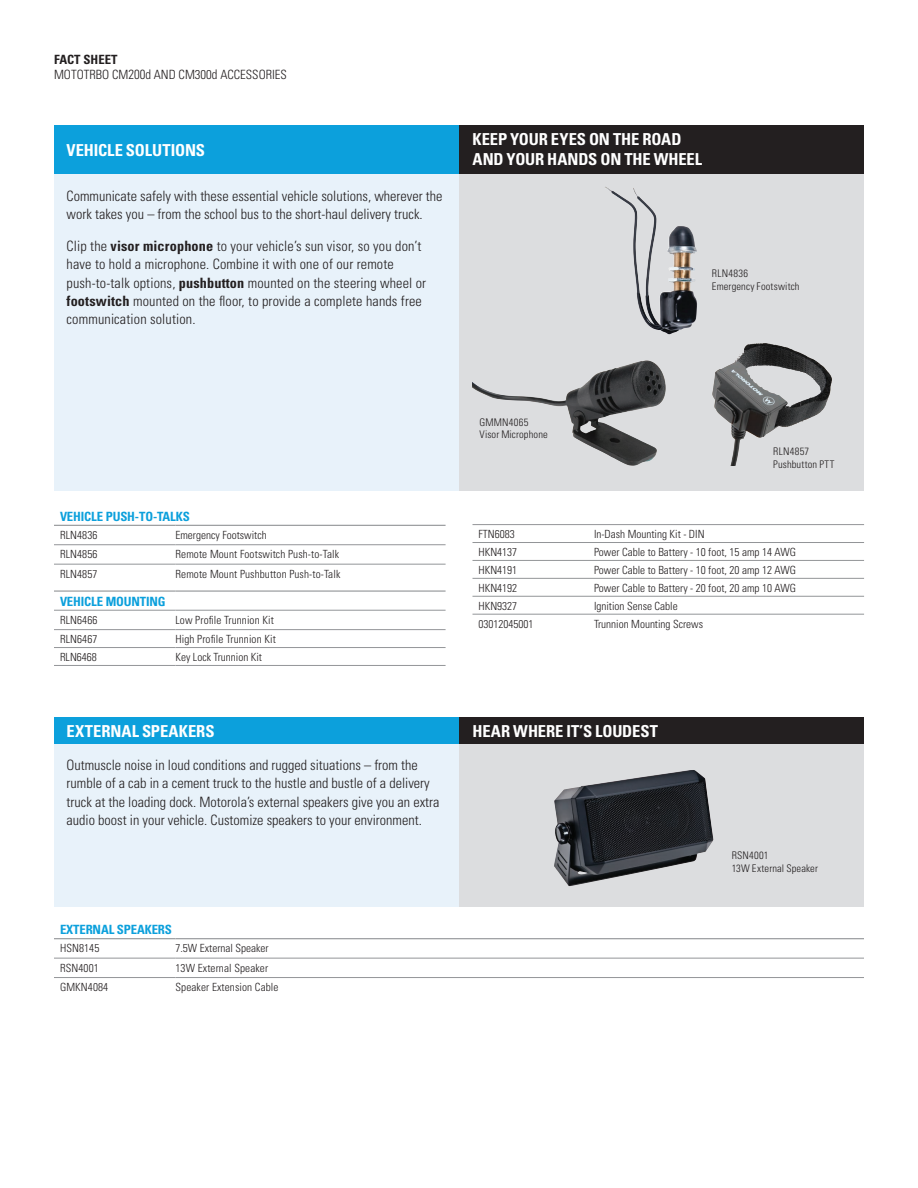
<style>
.page{position:relative;width:918px;height:1188px;background:#fff}
.page>*{position:absolute;margin:0;border:0;box-sizing:border-box;transform-origin:0 0}
.Body_copy{font:700 condensed 16.5px/19.5px "Univers";letter-spacing:-.01em;color:#fff}
.Body_copy-2{font:300 condensed 14.25px/18.3px "Univers";color:#231f20}
.Blue_Chart_Subheads{font:700 condensed 12.75px "Univers";letter-spacing:-.01em;color:#0ca0dc}
.t1{font:300 condensed 12.75px/15.3px "Univers";color:#231f20}
.Chart_Copy{font:300 condensed 11.25px "Univers";color:#231f20}
.Chart__Bold_Copy{font:300 condensed 10.5px "Univers";letter-spacing:.015em;color:#231f20}
.s1{font-weight:700}
.s2{font-size:13.2px}
</style>
<div class="page">
<div style="left:54px;top:717px;width:406px;height:190px;background:#e8f2fa"></div>
<div style="left:459px;top:717px;width:405px;height:190px;background:#dcdddf"></div>
<hr style="left:54px;top:958px;width:122px;height:1px;background:#939598">
<hr style="left:176px;top:958px;width:688px;height:1px;background:#939598">
<hr style="left:54px;top:977px;width:122px;height:1px;background:#939598">
<hr style="left:176px;top:977px;width:688px;height:1px;background:#939598">
<hr style="left:54px;top:938px;width:122px;height:1px;background:#939598">
<hr style="left:176px;top:938px;width:688px;height:1px;background:#939598">
<div style="left:54px;top:717px;width:405px;height:27px;background:#0ca0dc"></div>
<div style="left:459px;top:717px;width:405px;height:27px;background:#231f20"></div>
<img style="left:554px;top:770px;width:159px;height:116px">
<div style="left:459px;top:152px;width:405px;height:338px;background:#dcdddf"></div>
<img style="left:473px;top:360px;width:193px;height:106px">
<hr style="left:54px;top:544px;width:122px;height:1px;background:#939598">
<hr style="left:176px;top:544px;width:270px;height:1px;background:#939598">
<hr style="left:54px;top:610px;width:122px;height:1px;background:#939598">
<hr style="left:176px;top:610px;width:270px;height:1px;background:#939598">
<hr style="left:54px;top:564px;width:122px;height:1px;background:#939598">
<hr style="left:176px;top:564px;width:270px;height:1px;background:#939598">
<hr style="left:54px;top:629px;width:122px;height:1px;background:#939598">
<hr style="left:176px;top:629px;width:270px;height:1px;background:#939598">
<hr style="left:54px;top:647px;width:122px;height:1px;background:#939598">
<hr style="left:176px;top:647px;width:270px;height:1px;background:#939598">
<hr style="left:54px;top:665px;width:122px;height:1px;background:#939598">
<hr style="left:176px;top:665px;width:270px;height:1px;background:#939598">
<hr style="left:54px;top:590px;width:122px;height:2px;background:#939598">
<hr style="left:176px;top:590px;width:270px;height:2px;background:#939598">
<hr style="left:54px;top:525px;width:122px;height:1px;background:#939598">
<hr style="left:176px;top:525px;width:270px;height:1px;background:#939598">
<hr style="left:472px;top:524px;width:122px;height:1px;background:#939598">
<hr style="left:594px;top:524px;width:270px;height:1px;background:#939598">
<hr style="left:472px;top:542px;width:122px;height:1px;background:#939598">
<hr style="left:594px;top:542px;width:270px;height:1px;background:#939598">
<hr style="left:472px;top:560px;width:122px;height:1px;background:#939598">
<hr style="left:594px;top:560px;width:270px;height:1px;background:#939598">
<hr style="left:472px;top:578px;width:122px;height:1px;background:#939598">
<hr style="left:594px;top:578px;width:270px;height:1px;background:#939598">
<hr style="left:472px;top:596px;width:122px;height:1px;background:#939598">
<hr style="left:594px;top:596px;width:270px;height:1px;background:#939598">
<hr style="left:472px;top:614px;width:122px;height:1px;background:#939598">
<hr style="left:594px;top:614px;width:270px;height:1px;background:#939598">
<div style="left:54px;top:152px;width:405px;height:338px;background:#e8f2fa"></div>
<div style="left:54px;top:125px;width:405px;height:49px;background:#0ca0dc"></div>
<div style="left:459px;top:125px;width:405px;height:49px;background:#231f20"></div>
<img style="left:712px;top:343px;width:120px;height:122px">
<img style="left:605px;top:187px;width:92px;height:147px">
<p class="t1" style="left:54px;top:52px;width:235px"><span class="s1">FACT SHEET<br></span>MOTOTRBO CM<span class="s2">200d</span> AND CM300<span class="s2">d</span> ACCESSORIES</p>
<p class="Body_copy" style="left:67px;top:141px;width:140px">VEHICLE SOLUTIONS</p>
<p class="Body_copy" style="left:473px;top:130px;width:231px">KEEP YOUR EYES ON THE ROAD<br>AND YOUR HANDS ON THE WHEEL</p>
<p class="Body_copy-2" style="left:67px;top:186px;width:377px">Communicate safely with these essential vehicle solutions, wherever the work takes you – from the school bus to the short-haul delivery truck.</p>
<p class="Body_copy-2" style="left:67px;top:237px;width:361px">Clip the <span class="s1">visor microphone</span> to your vehicle’s sun visor, so you don’t have to hold a microphone. Combine it with one of our remote push-to-talk options, <span class="s1">pushbutton</span> mounted on the steering wheel or <span class="s1">footswitch</span> mounted on the floor, to provide a complete hands free communication solution.</p>
<p class="Chart__Bold_Copy" style="left:712px;top:267px;width:38px">RLN4836</p>
<p class="Chart__Bold_Copy" style="left:712px;top:280px;width:89px">Emergency Footswitch</p>
<p class="Chart__Bold_Copy" style="left:480px;top:416px;width:50px">GMMN4065</p>
<p class="Chart__Bold_Copy" style="left:480px;top:428px;width:70px">Visor Microphone</p>
<p class="Chart__Bold_Copy" style="left:773px;top:445px;width:38px">RLN4857</p>
<p class="Chart__Bold_Copy" style="left:773px;top:458px;width:63px">Pushbutton PTT</p>
<p class="Blue_Chart_Subheads" style="left:60px;top:508px;width:131px">VEHICLE PUSH-TO-TALKS</p>
<p class="Chart_Copy" style="left:60px;top:528px;width:39px">RLN4836</p>
<p class="Chart_Copy" style="left:176px;top:528px;width:93px">Emergency Footswitch</p>
<p class="Chart_Copy" style="left:60px;top:547px;width:39px">RLN4856</p>
<p class="Chart_Copy" style="left:176px;top:547px;width:165px">Remote Mount Footswitch Push-to-Talk</p>
<p class="Chart_Copy" style="left:60px;top:567px;width:39px">RLN4857</p>
<p class="Chart_Copy" style="left:176px;top:567px;width:166px">Remote Mount Pushbutton Push-to-Talk</p>
<p class="Blue_Chart_Subheads" style="left:60px;top:593px;width:107px">VEHICLE MOUNTING</p>
<p class="Chart_Copy" style="left:60px;top:613px;width:39px">RLN6466</p>
<p class="Chart_Copy" style="left:176px;top:613px;width:100px">Low Profile Trunnion Kit</p>
<p class="Chart_Copy" style="left:60px;top:632px;width:39px">RLN6467</p>
<p class="Chart_Copy" style="left:176px;top:632px;width:102px">High Profile Trunnion Kit</p>
<p class="Chart_Copy" style="left:60px;top:650px;width:38px">RLN6468</p>
<p class="Chart_Copy" style="left:176px;top:650px;width:88px">Key Lock Trunnion Kit</p>
<p class="Chart_Copy" style="left:478px;top:527px;width:38px">FTN6083</p>
<p class="Chart_Copy" style="left:594px;top:527px;width:112px">In-Dash Mounting Kit - DIN</p>
<p class="Chart_Copy" style="left:478px;top:545px;width:40px">HKN4137</p>
<p class="Chart_Copy" style="left:594px;top:545px;width:204px">Power Cable to Battery - 10 foot, 15 amp 14 AWG</p>
<p class="Chart_Copy" style="left:478px;top:563px;width:40px">HKN4191</p>
<p class="Chart_Copy" style="left:594px;top:563px;width:204px">Power Cable to Battery - 10 foot, 20 amp 12 AWG</p>
<p class="Chart_Copy" style="left:478px;top:581px;width:40px">HKN4192</p>
<p class="Chart_Copy" style="left:594px;top:581px;width:204px">Power Cable to Battery - 20 foot, 20 amp 10 AWG</p>
<p class="Chart_Copy" style="left:478px;top:599px;width:40px">HKN9327</p>
<p class="Chart_Copy" style="left:594px;top:599px;width:85px">Ignition Sense Cable</p>
<p class="Chart_Copy" style="left:478px;top:617px;width:56px">03012045001</p>
<p class="Chart_Copy" style="left:594px;top:617px;width:111px">Trunnion Mounting Screws</p>
<p class="Body_copy" style="left:67px;top:722px;width:149px">EXTERNAL SPEAKERS</p>
<p class="Body_copy" style="left:472px;top:722px;width:187px">HEAR WHERE IT’S LOUDEST</p>
<p class="Body_copy-2" style="left:67px;top:756px;width:374px">Outmuscle noise in loud conditions and rugged situations – from the rumble of a cab in a cement truck to the hustle and bustle of a delivery truck at the loading dock. Motorola’s external speakers give you an extra audio boost in your vehicle. Customize speakers to your environment.</p>
<p class="Blue_Chart_Subheads" style="left:60px;top:922px;width:114px">EXTERNAL SPEAKERS</p>
<p class="Chart_Copy" style="left:60px;top:941px;width:41px">HSN8145</p>
<p class="Chart_Copy" style="left:176px;top:941px;width:95px">7.5W External Speaker</p>
<p class="Chart_Copy" style="left:60px;top:961px;width:40px">RSN4001</p>
<p class="Chart_Copy" style="left:176px;top:961px;width:94px">13W External Speaker</p>
<p class="Chart_Copy" style="left:60px;top:980px;width:50px">GMKN4084</p>
<p class="Chart_Copy" style="left:176px;top:980px;width:105px">Speaker Extension Cable</p>
<p class="Chart__Bold_Copy" style="left:732px;top:849px;width:38px">RSN4001</p>
<p class="Chart__Bold_Copy" style="left:732px;top:862px;width:88px">13W External Speaker</p>
</div>
